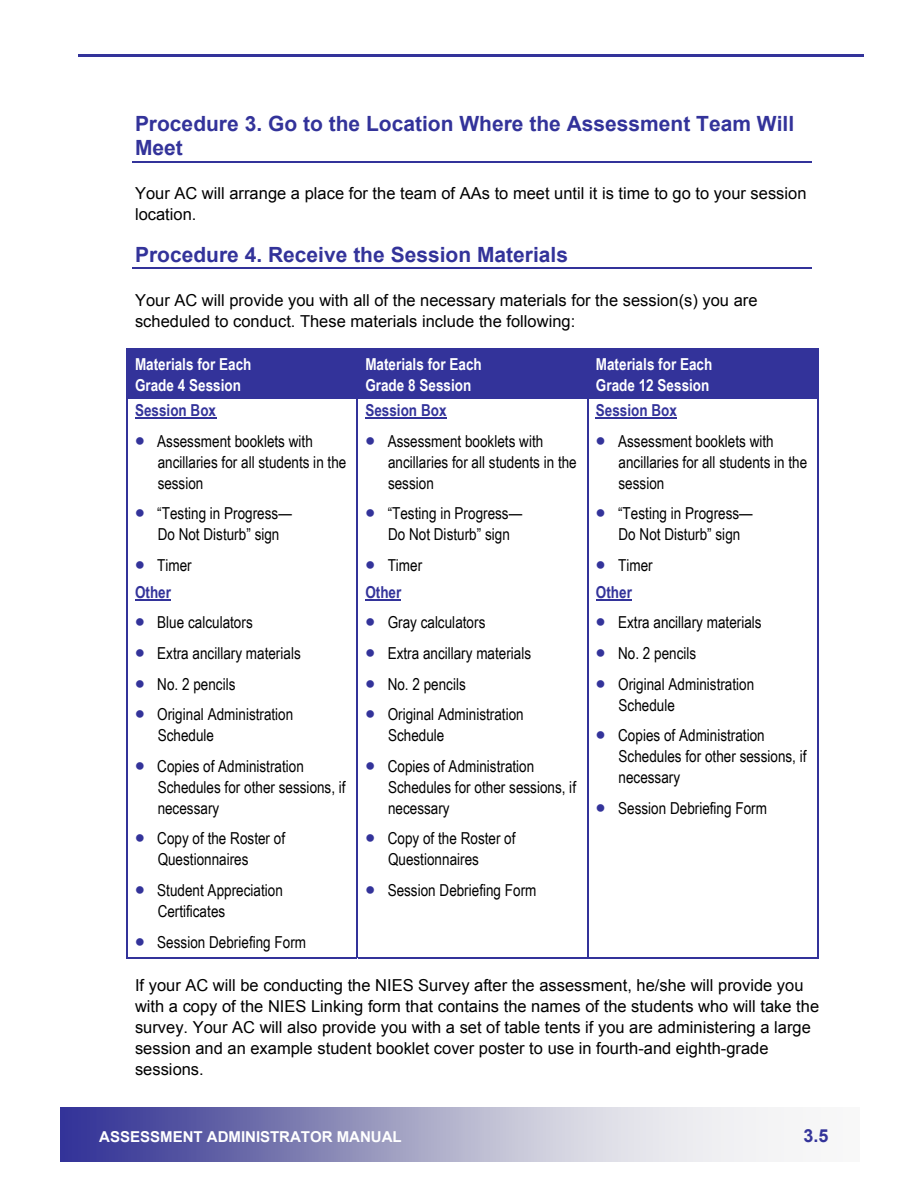
<style>
.page{position:relative;width:918px;height:1188px;background:#fff}
.page>*{position:absolute;margin:0;border:0;box-sizing:border-box;transform-origin:0 0}
.t1{font:700 21px/24.3px "Arial";color:#33339a}
.t2{font:700 18px "Arial";color:#33339a}
.t3{font:16.5px/21px "Arial Narrow";color:#000}
.t4{font:16.5px/21px "Arial";color:#000}
.t5{font:700 16.5px/21px "Arial Narrow";color:#fff}
.t6{font:700 16.5px "Arial Narrow";color:#33339a}
.t7{font:700 15px "Arial";color:#fff}
.s1{color:#33339a}
.s2{font-weight:700;color:#33339a}
</style>
<div class="page">
<hr style="left:78px;top:54px;width:786px;height:2px;background:#33339a">
<img style="left:60px;top:1108px;width:724px;height:54px">
<hr style="left:133px;top:161px;width:679px;height:1px;background:#33339a">
<hr style="left:133px;top:267px;width:679px;height:2px;background:#33339a">
<hr style="left:135px;top:418px;width:81px;height:1px;background:#33339a">
<hr style="left:135px;top:600px;width:36px;height:1px;background:#33339a">
<hr style="left:365px;top:418px;width:81px;height:1px;background:#33339a">
<hr style="left:365px;top:600px;width:36px;height:1px;background:#33339a">
<hr style="left:596px;top:418px;width:81px;height:1px;background:#33339a">
<hr style="left:596px;top:600px;width:36px;height:1px;background:#33339a">
<div style="left:126px;top:348px;width:693px;height:51px;background:#33339a"></div>
<hr style="left:126px;top:399px;width:1px;height:559px;background:#33339a">
<hr style="left:126px;top:957px;width:231px;height:1px;background:#33339a">
<hr style="left:357px;top:399px;width:1px;height:559px;background:#33339a">
<hr style="left:358px;top:957px;width:229px;height:1px;background:#33339a">
<hr style="left:587px;top:399px;width:1px;height:559px;background:#33339a">
<hr style="left:588px;top:957px;width:230px;height:1px;background:#33339a">
<hr style="left:818px;top:399px;width:1px;height:559px;background:#33339a">
<p class="t1" style="left:135px;top:111px;width:661px">Procedure 3. Go to the Location Where the Assessment Team Will<br>Meet</p>
<p class="t4" style="left:135px;top:183px;width:673px">Your AC will arrange a place for the team of AAs to meet until it is time to go to your session location.</p>
<p class="t1" style="left:135px;top:242px;width:435px">Procedure 4. Receive the Session Materials</p>
<p class="t4" style="left:135px;top:290px;width:624px">Your AC will provide you with all of the necessary materials for the session(s) you are scheduled to conduct. These materials include the following:</p>
<p class="t5" style="left:135px;top:354px;width:118px">Materials for Each<br>Grade 4 Session</p>
<p class="t5" style="left:365px;top:354px;width:118px">Materials for Each<br>Grade 8 Session</p>
<p class="t5" style="left:596px;top:354px;width:118px">Materials for Each<br>Grade 12 Session</p>
<p class="t6" style="left:135px;top:401px;width:83px">Session Box</p>
<p class="t3" style="left:158px;top:430px;width:190px;text-indent:-23px"><span class="s1">•</span> Assessment booklets with ancillaries for all students in the session</p>
<p class="t3" style="left:158px;top:503px;width:136px;text-indent:-23px"><span class="s1">•</span> “Testing in Progress—<br>Do Not Disturb” sign</p>
<p class="t3" style="left:135px;top:551px;width:58px;line-height:27.2px"><span class="s1">•</span> Timer<br><span class="s2">Other</span></p>
<p class="t3" style="left:135px;top:612px;width:119px"><span class="s1">•</span> Blue calculators</p>
<p class="t3" style="left:135px;top:643px;width:167px"><span class="s1">•</span> Extra ancillary materials</p>
<p class="t3" style="left:135px;top:673px;width:102px"><span class="s1">•</span> No. 2 pencils</p>
<p class="t3" style="left:158px;top:704px;width:137px;text-indent:-23px"><span class="s1">•</span> Original Administration<br>Schedule</p>
<p class="t3" style="left:158px;top:755px;width:190px;text-indent:-23px"><span class="s1">•</span> Copies of Administration<br>Schedules for other sessions, if necessary</p>
<p class="t3" style="left:158px;top:828px;width:129px;text-indent:-23px"><span class="s1">•</span> Copy of the Roster of<br>Questionnaires</p>
<p class="t3" style="left:158px;top:880px;width:127px;text-indent:-23px"><span class="s1">•</span> Student Appreciation<br>Certificates</p>
<p class="t3" style="left:135px;top:931px;width:173px"><span class="s1">•</span> Session Debriefing Form</p>
<p class="t6" style="left:596px;top:401px;width:83px">Session Box</p>
<p class="t3" style="left:619px;top:430px;width:190px;text-indent:-23px"><span class="s1">•</span> Assessment booklets with ancillaries for all students in the session</p>
<p class="t3" style="left:619px;top:503px;width:136px;text-indent:-23px"><span class="s1">•</span> “Testing in Progress—<br>Do Not Disturb” sign</p>
<p class="t3" style="left:596px;top:551px;width:58px;line-height:27.2px"><span class="s1">•</span> Timer<br><span class="s2">Other</span></p>
<p class="t3" style="left:596px;top:612px;width:167px"><span class="s1">•</span> Extra ancillary materials</p>
<p class="t3" style="left:596px;top:643px;width:102px"><span class="s1">•</span> No. 2 pencils</p>
<p class="t3" style="left:619px;top:673px;width:137px;text-indent:-23px"><span class="s1">•</span> Original Administration<br>Schedule</p>
<p class="t3" style="left:619px;top:725px;width:190px;text-indent:-23px"><span class="s1">•</span> Copies of Administration<br>Schedules for other sessions, if necessary</p>
<p class="t3" style="left:596px;top:797px;width:173px"><span class="s1">•</span> Session Debriefing Form</p>
<p class="t6" style="left:365px;top:401px;width:83px">Session Box</p>
<p class="t3" style="left:388px;top:430px;width:190px;text-indent:-23px"><span class="s1">•</span> Assessment booklets with ancillaries for all students in the session</p>
<p class="t3" style="left:388px;top:503px;width:136px;text-indent:-23px"><span class="s1">•</span> “Testing in Progress—<br>Do Not Disturb” sign</p>
<p class="t3" style="left:365px;top:551px;width:58px;line-height:27.2px"><span class="s1">•</span> Timer<br><span class="s2">Other</span></p>
<p class="t3" style="left:365px;top:612px;width:122px"><span class="s1">•</span> Gray calculators</p>
<p class="t3" style="left:365px;top:643px;width:167px"><span class="s1">•</span> Extra ancillary materials</p>
<p class="t3" style="left:365px;top:673px;width:102px"><span class="s1">•</span> No. 2 pencils</p>
<p class="t3" style="left:388px;top:704px;width:137px;text-indent:-23px"><span class="s1">•</span> Original Administration<br>Schedule</p>
<p class="t3" style="left:388px;top:755px;width:190px;text-indent:-23px"><span class="s1">•</span> Copies of Administration<br>Schedules for other sessions, if necessary</p>
<p class="t3" style="left:388px;top:828px;width:129px;text-indent:-23px"><span class="s1">•</span> Copy of the Roster of<br>Questionnaires</p>
<p class="t3" style="left:365px;top:879px;width:173px"><span class="s1">•</span> Session Debriefing Form</p>
<p class="t4" style="left:135px;top:975px;width:686px">If your AC will be conducting the NIES Survey after the assessment, he/she will provide you with a copy of the NIES Linking form that contains the names of the students who will take the survey. Your AC will also provide you with a set of table tents if you are administering a large session and an example student booklet cover poster to use in fourth-and eighth-grade sessions.</p>
<p class="t7" style="left:99px;top:1129px;width:304px">ASSESSMENT ADMINISTRATOR MANUAL</p>
<p class="t2" style="left:804px;top:1126px;width:27px">3.5</p>
</div>
